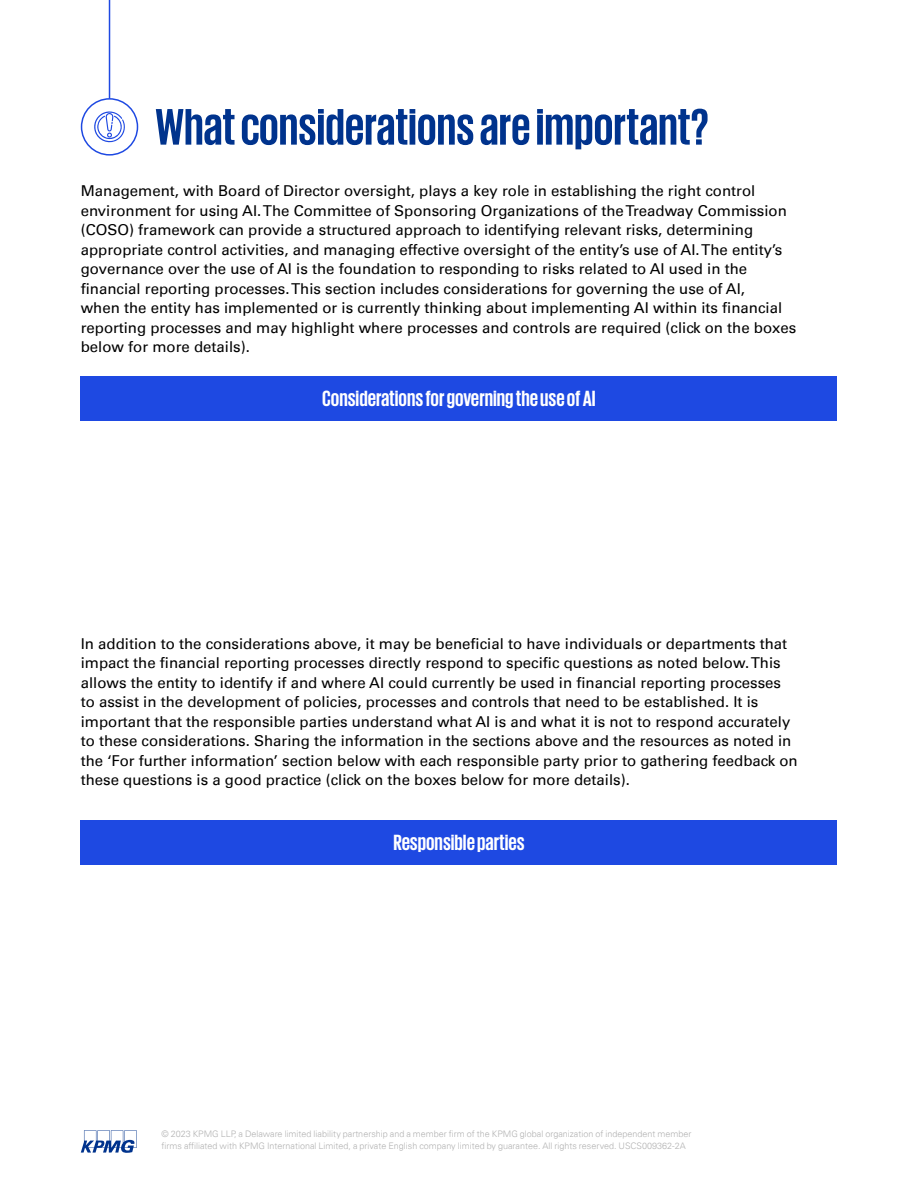
<style>
.page{position:relative;width:918px;height:1188px;background:#fff}
.page>*{position:absolute;margin:0;border:0;box-sizing:border-box;transform-origin:0 0}
.t1{font:700 52.5px "KPMG";color:#00338d}
.t2{font:700 22.5px "KPMG";color:#fff}
.t3{font:15px/19.5px "Univers 55 Roman";color:#000}
.t4{font:300 9px/12px "Univers 45";color:#b2b2b2}
</style>
<div class="page">
<div style="left:81px;top:376px;width:756px;height:45px;background:#1e49e2"></div>
<div style="left:81px;top:820px;width:756px;height:45px;background:#1e49e2"></div>
<hr style="left:109px;top:0;width:1px;height:99px;background:#1e49e2">
<div style="left:81px;top:98px;width:57px;height:58px;border:2px solid #1e49e2;border-radius:50%"></div>
<svg style="left:94px;top:111px;width:31px;height:32px"></svg>
<svg style="left:81px;top:1130px;width:56px;height:23px"></svg>
<h1 class="t1" style="left:155px;top:100px;width:555px">What considerations are important?</h1>
<p class="t3" style="left:81px;top:181px;width:717px">Management, with Board of Director oversight, plays a key role in establishing the right control environment for using AI. The Committee of Sponsoring Organizations of the Treadway Commission (COSO) framework can provide a structured approach to identifying relevant risks, determining appropriate control activities, and managing effective oversight of the entity’s use of AI. The entity’s governance over the use of AI is the foundation to responding to risks related to AI used in the financial reporting processes. This section includes considerations for governing the use of AI,<br>when the entity has implemented or is currently thinking about implementing AI within its financial reporting processes and may highlight where processes and controls are required (click on the boxes below for more details).</p>
<h2 class="t2" style="left:322px;top:387px;width:275px">Considerations for governing the use of AI</h2>
<p class="t3" style="left:81px;top:634px;width:718px">In addition to the considerations above, it may be beneficial to have individuals or departments that impact the financial reporting processes directly respond to specific questions as noted below. This allows the entity to identify if and where AI could currently be used in financial reporting processes to assist in the development of policies, processes and controls that need to be established. It is important that the responsible parties understand what AI is and what it is not to respond accurately to these considerations. Sharing the information in the sections above and the resources as noted in the ‘For further information’ section below with each responsible party prior to gathering feedback on these questions is a good practice (click on the boxes below for more details).</p>
<h2 class="t2" style="left:393px;top:831px;width:133px">Responsible parties</h2>
<p class="t4" style="left:162px;top:1128px;width:531px">© 2023 KPMG LLP, a Delaware limited liability partnership and a member firm of the KPMG global organization of independent member firms affiliated with KPMG International Limited, a private English company limited by guarantee. All rights reserved. USCS009362-2A</p>
</div>
